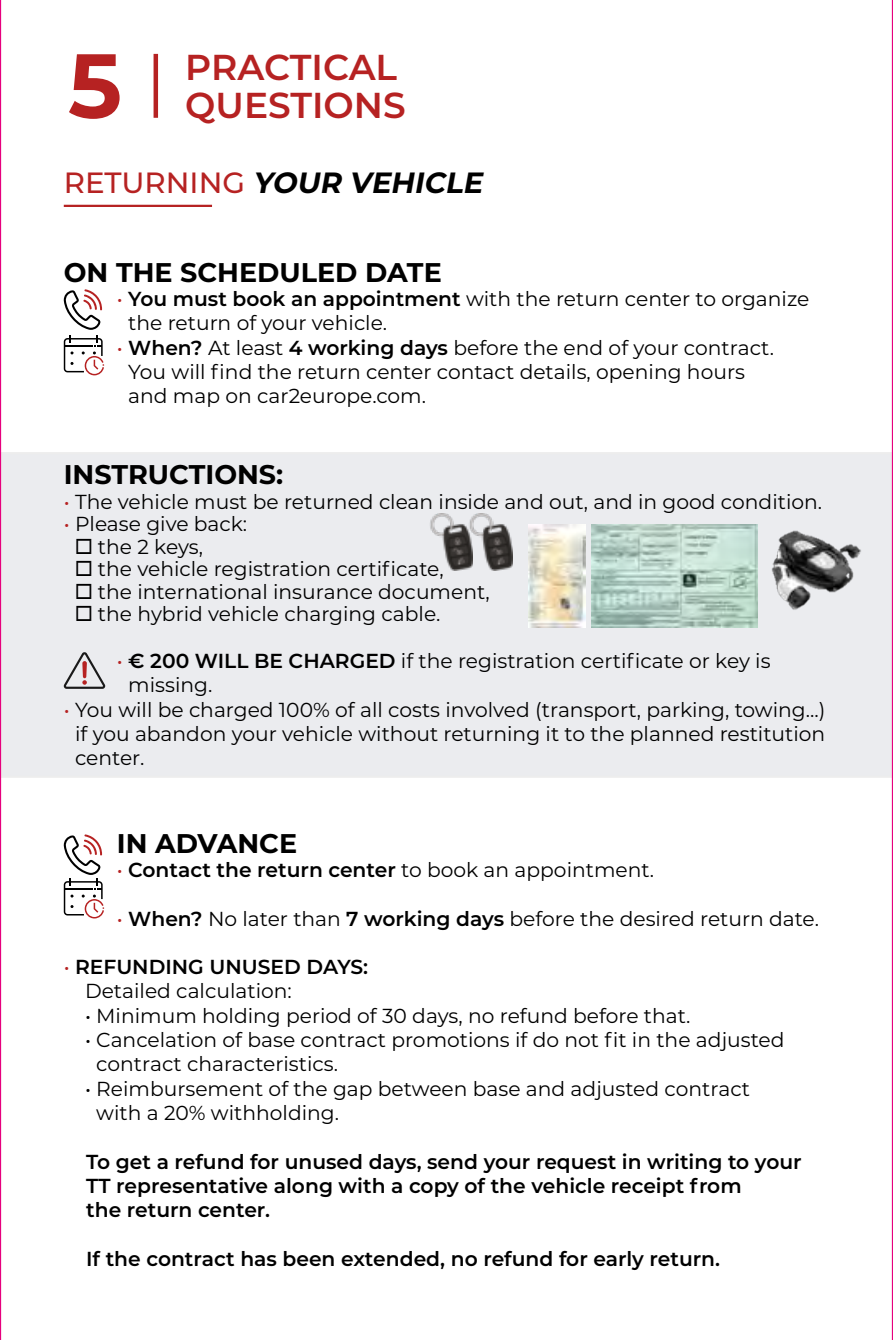
<style>
.page{position:relative;width:893px;height:1340px;background:#fff}
.page>*{position:absolute;margin:0;border:0;box-sizing:border-box;transform-origin:0 0}
.t1{font:700 90.67px "Montserrat";color:#b62222}
.t2{font:600 36px "Montserrat";color:#b62222}
.t3{font:italic 700 29.25px "Montserrat";color:#000}
.t4{font:700 27px "Montserrat";color:#000}
.t5{font:20.25px/24.3px "Montserrat";color:#000}
.t6{font:600 20.25px/24.3px "Montserrat";color:#000}
.s1{font-weight:500;font-style:normal;color:#b62222}
.s2{color:#b62222}
.s3{font-weight:600}
.s4{font-family:"Menlo";font-weight:700;font-size:29.25px}
.s5{font-weight:400;color:#b62222}
.s6{font-weight:400}
</style>
<div class="page">
<hr style="left:64px;top:205px;width:148px;height:2px;background:#b62222">
<hr style="left:154px;top:54px;width:4px;height:64px;background:#b62222">
<svg style="left:64px;top:289px;width:40px;height:86px"></svg>
<svg style="left:64px;top:834px;width:40px;height:84px"></svg>
<div style="left:1px;top:453px;width:891px;height:323px;background:#ebecef"></div>
<div style="left:0;top:452px;width:893px;height:325px;border:2px solid #ededed"></div>
<svg style="left:63px;top:652px;width:43px;height:37px"></svg>
<img style="left:430px;top:513px;width:30px;height:57px">
<img style="left:460px;top:513px;width:52px;height:57px">
<img style="left:528px;top:524px;width:58px;height:103px">
<img style="left:592px;top:524px;width:166px;height:103px">
<img style="left:771px;top:530px;width:90px;height:80px">
<hr style="left:0;top:0;width:1px;height:1339px;background:#e6007e">
<hr style="left:892px;top:0;width:1px;height:1339px;background:#e6007e">
<h1 class="t1" style="left:68px;top:20px;width:55px">5</h1>
<h2 class="t2" style="left:185px;top:41px;width:213px">PRACTICAL</h2>
<h2 class="t2" style="left:185px;top:79px;width:222px">QUESTIONS</h2>
<h3 class="t3" style="left:64px;top:161px;width:427px"><span class="s1">R ET U R N I N G</span> YOUR VEHICLE</h3>
<h3 class="t4" style="left:64px;top:253px;width:379px">ON THE SCHEDULED DATE</h3>
<p class="t5" style="left:128px;top:286px;width:683px;text-indent:-11px"><span class="s2">•</span> <span class="s3">You must book an appointment</span> with the return center to organize the return of your vehicle.</p>
<p class="t5" style="left:128px;top:335px;width:647px;text-indent:-11px"><span class="s2">•</span> <span class="s3">When?</span> At least <span class="s3">4 working days</span> before the end of your contract.<br>You will find the return center contact details, opening hours and map on car2europe.com.</p>
<h3 class="t4" style="left:64px;top:455px;width:221px">INSTRUCTIONS:</h3>
<p class="t5" style="left:64px;top:488px;width:760px"><span class="s2">•</span> The vehicle must be returned clean inside and out, and in good condition.</p>
<p class="t5" style="left:64px;top:511px;width:185px"><span class="s2">•</span> Please give back:</p>
<p class="t5" style="left:75px;top:533px;width:130px"><span class="s4">◻</span> the 2 keys,</p>
<p class="t5" style="left:75px;top:556px;width:370px"><span class="s4">◻</span> the vehicle registration certificate,</p>
<p class="t5" style="left:75px;top:578px;width:416px"><span class="s4">◻</span> the international insurance document,</p>
<p class="t5" style="left:75px;top:601px;width:367px"><span class="s4">◻</span> the hybrid vehicle charging cable.</p>
<p class="t5" style="left:128px;top:648px;width:644px;text-indent:-11px"><span class="s2">•</span> <span class="s3">€ 200 WILL BE CHARGED</span> if the registration certificate or key is missing.</p>
<p class="t5" style="left:75px;top:696px;width:752px;text-align:justify;text-indent:-11px"><span class="s2">•</span> You will be charged 100% of all costs involved (transport, parking, towing...) if you abandon your vehicle without returning it to the planned restitution center.</p>
<h3 class="t4" style="left:117px;top:823px;width:182px">IN ADVANCE</h3>
<p class="t6" style="left:117px;top:856px;width:539px"><span class="s5">•</span> Contact the return center <span class="s6">to book an appointment.</span></p>
<p class="t5" style="left:117px;top:905px;width:704px"><span class="s2">•</span> <span class="s3">When?</span> No later than <span class="s3">7 working days</span> before the desired return date.</p>
<p class="t6" style="left:85px;top:953px;width:284px;text-indent:-21px"><span class="s5">•</span> REFUNDING UNUSED DAYS:<br><span class="s6">Detailed calculation:</span></p>
<p class="t5" style="left:85px;top:1002px;width:607px">• Minimum holding period of 30 days, no refund before that.</p>
<p class="t5" style="left:96px;top:1027px;width:690px;text-indent:-11px">• Cancelation of base contract promotions if do not fit in the adjusted contract characteristics.</p>
<p class="t5" style="left:96px;top:1075px;width:655px;text-indent:-11px">• Reimbursement of the gap between base and adjusted contract with a 20% withholding.</p>
<p class="t6" style="left:86px;top:1148px;width:717px">To get a refund for unused days, send your request in writing to your<br>TT representative along with a copy of the vehicle receipt from<br>the return center.</p>
<p class="t6" style="left:86px;top:1245px;width:635px">If the contract has been extended, no refund for early return.</p>
</div>
